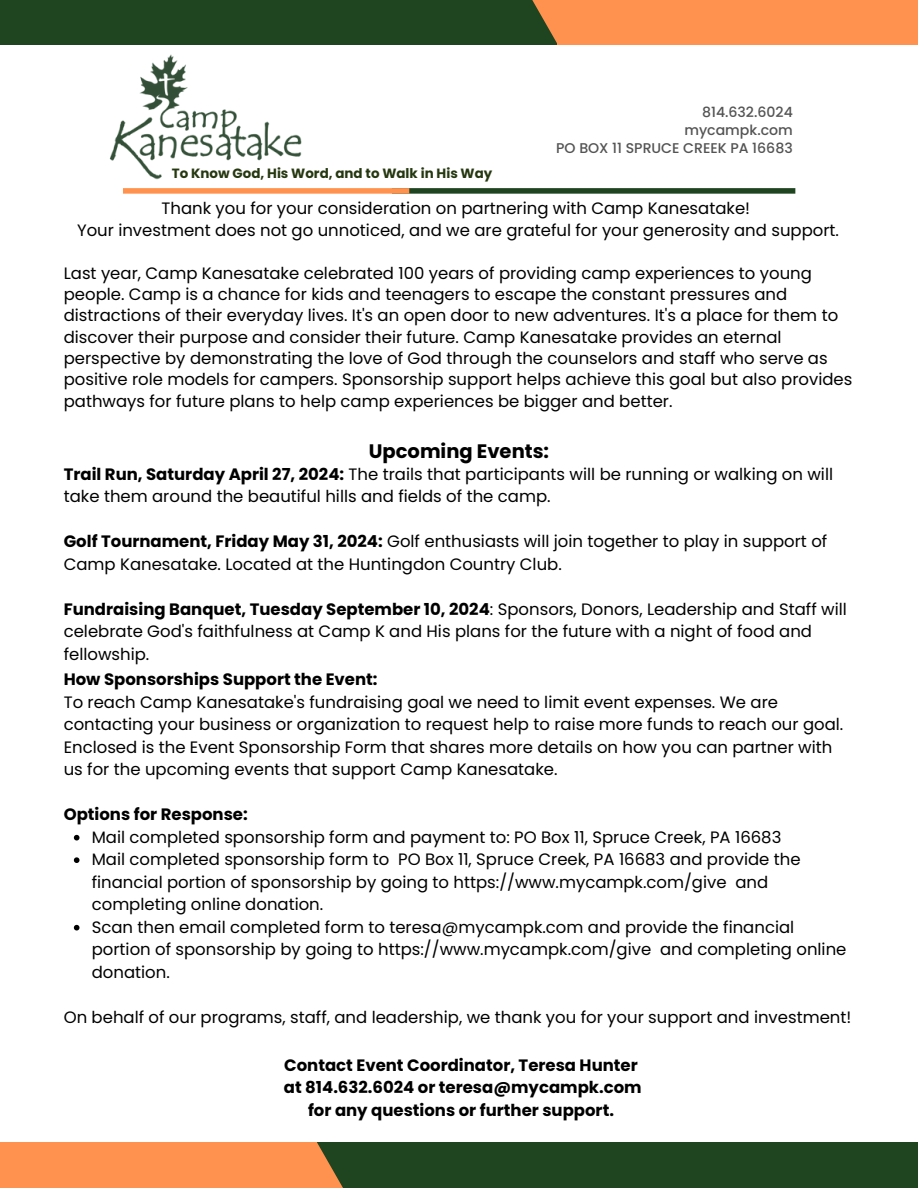
<style>
.page{position:relative;width:918px;height:1188px;background:#fff}
.page>*{position:absolute;margin:0;border:0;box-sizing:border-box;transform-origin:0 0}
.t1{font:700 19.5px "Poppins";color:#000}
.t2{font:16.5px/22.5px "Poppins";color:#000}
.t3{font:700 16.5px "Poppins";color:#000}
.t4{font:500 14.1px "Poppins";color:#545454}
.t5{font:700 13.35px "Poppins";color:#263810}
.s1{font-weight:700}
.s2{font-weight:400}
</style>
<div class="page">
<div style="left:107px;top:1142px;width:811px;height:46px;background:#1c421e"></div>
<div style="left:0;top:1142px;width:317px;height:46px;background:#ff914d"></div>
<svg style="left:317px;top:1142px;width:26px;height:46px"></svg>
<div style="left:392px;top:188px;width:403px;height:6px;background:#1c421e"></div>
<div style="left:123px;top:188px;width:286px;height:6px;background:#ff914d"></div>
<div style="left:0;top:0;width:811px;height:44px;background:#1c421e"></div>
<div style="left:557px;top:0;width:361px;height:44px;background:#ff914d"></div>
<svg style="left:532px;top:0;width:25px;height:43px"></svg>
<img style="left:109px;top:54px;width:193px;height:126px">
<svg style="left:74px;top:835px;width:5px;height:6px"></svg>
<svg style="left:74px;top:857px;width:5px;height:6px"></svg>
<svg style="left:74px;top:925px;width:5px;height:6px"></svg>
<p class="t5" style="left:172px;top:164px;width:322px">To Know God, His Word, and to Walk in His Way</p>
<p class="t4" style="left:702px;top:102px;width:92px">814.632.6024</p>
<p class="t4" style="left:684px;top:120px;width:110px">mycampk.com</p>
<p class="t4" style="left:556px;top:138px;width:238px">PO BOX 11 SPRUCE CREEK PA 16683</p>
<p class="t2" style="left:162px;top:197px;width:590px">Thank you for your consideration on partnering with Camp Kanesatake!</p>
<p class="t2" style="left:77px;top:219px;width:763px">Your investment does not go unnoticed, and we are grateful for your generosity and support.</p>
<p class="t2" style="left:64px;top:262px;width:790px;line-height:21.3px">Last year, Camp Kanesatake celebrated 100 years of providing camp experiences to young people. Camp is a chance for kids and teenagers to escape the constant pressures and distractions of their everyday lives. It's an open door to new adventures. It's a place for them to discover their purpose and consider their future. Camp Kanesatake provides an eternal perspective by demonstrating the love of God through the counselors and staff who serve as positive role models for campers. Sponsorship support helps achieve this goal but also provides pathways for future plans to help camp experiences be bigger and better.</p>
<p class="t1" style="left:369px;top:437px;width:182px">Upcoming Events:</p>
<p class="t2" style="left:64px;top:463px;width:771px"><span class="s1">Trail Run, Saturday April 27, 2024:</span> The trails that participants will be running or walking on will take them around the beautiful hills and fields of the camp.</p>
<p class="t2" style="left:64px;top:530px;width:765px"><span class="s1">Golf Tournament, Friday May 31, 2024:</span> Golf enthusiasts will join together to play in support of</p>
<p class="t2" style="left:64px;top:553px;width:500px">Camp Kanesatake. Located at the Huntingdon Country Club.</p>
<p class="t3" style="left:64px;top:598px;width:785px">Fundraising Banquet, Tuesday September 10, 2024<span class="s2">: Sponsors, Donors, Leadership and Staff will</span></p>
<p class="t2" style="left:64px;top:620px;width:750px">celebrate God's faithfulness at Camp K and His plans for the future with a night of food and</p>
<p class="t2" style="left:64px;top:643px;width:87px">fellowship.</p>
<p class="t3" style="left:64px;top:668px;width:315px">How Sponsorships Support the Event:</p>
<p class="t2" style="left:64px;top:691px;width:781px">To reach Camp Kanesatake's fundraising goal we need to limit event expenses. We are contacting your business or organization to request help to raise more funds to reach our goal.<br>Enclosed is the Event Sponsorship Form that shares more details on how you can partner with us for the upcoming events that support Camp Kanesatake.</p>
<p class="t3" style="left:64px;top:803px;width:185px">Options for Response:</p>
<p class="t2" style="left:92px;top:826px;width:691px">Mail completed sponsorship form and payment to: PO Box 11, Spruce Creek, PA 16683</p>
<p class="t2" style="left:92px;top:848px;width:710px">Mail completed sponsorship form to PO Box 11, Spruce Creek, PA 16683 and provide the financial portion of sponsorship by going to https://www.mycampk.com/give and completing online donation.</p>
<p class="t2" style="left:92px;top:916px;width:756px">Scan then email completed form to teresa@mycampk.com and provide the financial portion of sponsorship by going to https://www.mycampk.com/give and completing online donation.</p>
<p class="t2" style="left:64px;top:1006px;width:789px">On behalf of our programs, staff, and leadership, we thank you for your support and investment!</p>
<p class="t3" style="left:284px;top:1053px;width:355px">Contact Event Coordinator, Teresa Hunter</p>
<p class="t3" style="left:284px;top:1076px;width:359px">at 814.632.6024 or teresa@mycampk.com</p>
<p class="t3" style="left:308px;top:1098px;width:308px">for any questions or further support.</p>
</div>
